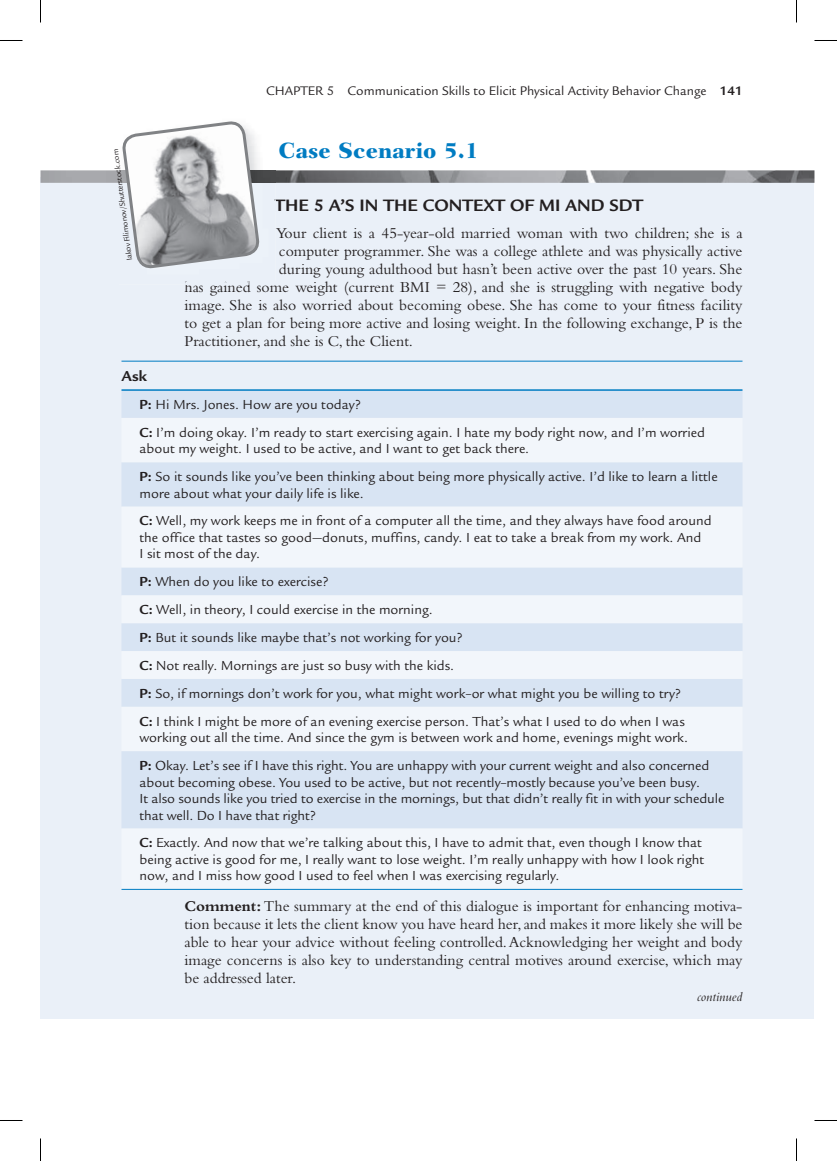
<style>
.page{position:relative;width:837px;height:1161px;background:#fff}
.page>*{position:absolute;margin:0;border:0;box-sizing:border-box;transform-origin:0 0}
.t1{font:800 22.5px "Fairfield LT Std";color:#007cc2}
.t2{font:700 18px "Legacy Sans Std";color:#231f20}
.t3{font:15.75px/18px "Bembo Std";color:#231f20;text-align:justify}
.t4{font:700 15.75px "Legacy Sans Std";color:#231f20}
.t5{font:14.25px/27.9px "Legacy Sans Std";color:#231f20}
.t6{font:13.5px "Legacy Sans Std";color:#231f20}
.t7{font:italic 13.5px "Bembo Std";color:#231f20}
.t8{font:8.25px "Legacy Sans Std";color:#231f20}
.s1{font-weight:700}
</style>
<div class="page">
<div style="left:40px;top:178px;width:774px;height:841px;background:#eaf0f8"></div>
<img style="left:40px;top:170px;width:774px;height:13px">
<div style="left:122px;top:391px;width:620px;height:27px;background:#d8e4f3"></div>
<svg style="left:122px;top:463px;width:620px;height:426px"></svg>
<hr style="left:122px;top:389px;width:620px;height:2px;background:#007cc2">
<hr style="left:122px;top:889px;width:620px;height:1px;background:#007cc2">
<hr style="left:122px;top:361px;width:620px;height:1px;background:#007cc2">
<img style="left:119px;top:170px;width:156px;height:99px">
<svg style="left:274px;top:199px;width:1px;height:12px"></svg>
<img style="left:185px;top:281px;width:65px;height:3px">
<svg style="left:122px;top:121px;width:137px;height:147px"></svg>
<svg style="left:0;top:40px;width:22px;height:1px"></svg>
<svg style="left:814px;top:40px;width:23px;height:1px"></svg>
<svg style="left:0;top:1120px;width:22px;height:1px"></svg>
<svg style="left:814px;top:1120px;width:23px;height:1px"></svg>
<svg style="left:40px;top:0;width:1px;height:22px"></svg>
<svg style="left:40px;top:1138px;width:1px;height:23px"></svg>
<svg style="left:796px;top:0;width:1px;height:22px"></svg>
<svg style="left:796px;top:1138px;width:1px;height:23px"></svg>
<p class="t8" style="left:125px;top:261px;width:114px;rotate:-97deg">Iakov Filimonov/Shutterstock.com</p>
<p class="t6" style="left:266px;top:83px;width:478px">CHAPTER 5 Communication Skills to Elicit Physical Activity Behavior Change <span class="s1">141</span></p>
<h1 class="t1" style="left:279px;top:137px;width:202px">Case Scenario 5.1</h1>
<p class="t2" style="left:274px;top:195px;width:370px">THE 5 A’S IN THE CONTEXT OF MI AND SDT</p>
<p class="t3" style="left:276px;top:224px;width:468px">Your client is a 45-year-old married woman with two children; she is a</p>
<p class="t3" style="left:279px;top:242px;width:465px">computer programmer. She was a college athlete and was physically active</p>
<p class="t3" style="left:279px;top:260px;width:465px">during young adulthood but hasn’t been active over the past 10 years. She</p>
<p class="t3" style="left:184px;top:278px;width:559px">has gained some weight (current BMI = 28), and she is struggling with negative body</p>
<p class="t3" style="left:184px;top:296px;width:560px">image. She is also worried about becoming obese. She has come to your fitness facility</p>
<p class="t3" style="left:184px;top:314px;width:560px">to get a plan for being more active and losing weight. In the following exchange, P is the</p>
<p class="t3" style="left:184px;top:332px;width:230px">Practitioner, and she is C, the Client.</p>
<p class="t4" style="left:122px;top:367px;width:27px">Ask</p>
<p class="t5" style="left:140px;top:391px;width:567px"><span class="s1">P:</span> Hi Mrs. Jones. How are you today?<br><span class="s1">C:</span> I’m doing okay. I’m ready to start exercising again. I hate my body right now, and I’m worried</p>
<p class="t5" style="left:140px;top:435px;width:580px">about my weight. I used to be active, and I want to get back there.<br><span class="s1">P:</span> So it sounds like you’ve been thinking about being more physically active. I’d like to learn a little</p>
<p class="t5" style="left:140px;top:479px;width:574px">more about what your daily life is like.<br><span class="s1">C:</span> Well, my work keeps me in front of a computer all the time, and they always have food around</p>
<p class="t5" style="left:140px;top:529px;width:563px;line-height:16.5px">the office that tastes so good—donuts, muffins, candy. I eat to take a break from my work. And<br>I sit most of the day.</p>
<p class="t5" style="left:140px;top:568px;width:547px"><span class="s1">P:</span> When do you like to exercise?<br><span class="s1">C:</span> Well, in theory, I could exercise in the morning.<br><span class="s1">P:</span> But it sounds like maybe that’s not working for you?<br><span class="s1">C:</span> Not really. Mornings are just so busy with the kids.<br><span class="s1">P:</span> So, if mornings don’t work for you, what might work–or what might you be willing to try?<br><span class="s1">C:</span> I think I might be more of an evening exercise person. That’s what I used to do when I was</p>
<p class="t5" style="left:140px;top:724px;width:571px">working out all the time. And since the gym is between work and home, evenings might work.<br><span class="s1">P:</span> Okay. Let’s see if I have this right. You are unhappy with your current weight and also concerned</p>
<p class="t5" style="left:140px;top:774px;width:586px;line-height:16.5px">about becoming obese. You used to be active, but not recently–mostly because you’ve been busy.<br>It also sounds like you tried to exercise in the mornings, but that didn’t really fit in with your schedule that well. Do I have that right?</p>
<p class="t5" style="left:140px;top:835px;width:566px;line-height:16.5px"><span class="s1">C:</span> Exactly. And now that we’re talking about this, I have to admit that, even though I know that being active is good for me, I really want to lose weight. I’m really unhappy with how I look right now, and I miss how good I used to feel when I was exercising regularly.</p>
<p class="t3" style="left:184px;top:897px;width:559px"><span class="s1">Comment:</span> The summary at the end of this dialogue is important for enhancing motiva&shy;tion because it lets the client know you have heard her, and makes it more likely she will be able to hear your advice without feeling controlled. Acknowledging her weight and body image concerns is also key to understanding central motives around exercise, which may be addressed later.</p>
<p class="t7" style="left:697px;top:989px;width:47px">continued</p>
</div>
